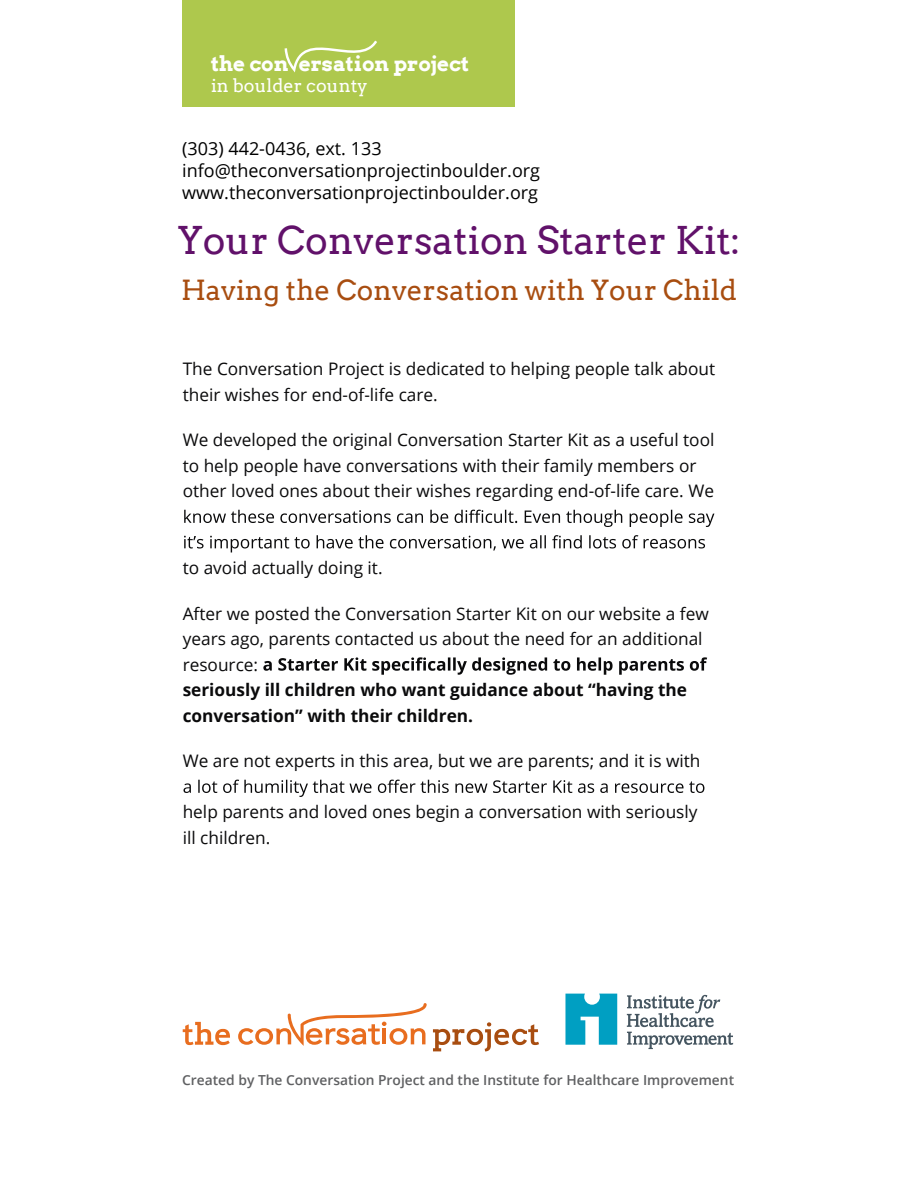
<style>
.page{position:relative;width:918px;height:1188px;background:#fff}
.page>*{position:absolute;margin:0;border:0;box-sizing:border-box;transform-origin:0 0}
.t1{font:38.25px "Arvo";color:#61116a}
.t2{font:27.75px "Arvo";color:#a84d10}
.t3{font:700 20.7px "Arvo";color:#fff}
.t4{font:18px/21.6px "Open Sans";color:#000}
.t5{font:18px "Arvo";color:#fff}
.t6{font:17.25px/25.5px "Open Sans";color:#0a0a0b}
.t7{font:700 17.25px/25.5px "Open Sans";color:#0a0a0b}
.t8{font:600 13.8px "Open Sans";color:#5f6062}
</style>
<div class="page">
<svg style="left:238px;top:1003px;width:189px;height:43px"></svg>
<svg style="left:183px;top:1022px;width:47px;height:23px"></svg>
<svg style="left:433px;top:1022px;width:106px;height:29px"></svg>
<svg style="left:184px;top:510px;width:530px;height:17px"></svg>
<svg style="left:184px;top:535px;width:521px;height:17px"></svg>
<svg style="left:263px;top:657px;width:444px;height:18px"></svg>
<svg style="left:184px;top:780px;width:520px;height:17px"></svg>
<svg style="left:565px;top:994px;width:52px;height:51px"></svg>
<svg style="left:627px;top:995px;width:106px;height:54px"></svg>
<div style="left:182px;top:0;width:333px;height:106px;background:#aec84d"></div>
<svg style="left:284px;top:40px;width:93px;height:33px"></svg>
<p class="t3" style="left:211px;top:51px;width:259px">the con ersation project</p>
<p class="t5" style="left:211px;top:75px;width:158px">in boulder county</p>
<p class="t4" style="left:182px;top:138px;width:359px">(303) 442-0436, ext. 133 info@theconversationprojectinboulder.org www.theconversationprojectinboulder.org</p>
<h1 class="t1" style="left:177px;top:217px;width:565px">Your Conversation Starter Kit:</h1>
<h2 class="t2" style="left:181px;top:273px;width:557px">Having the Conversation with Your Child</h2>
<p class="t6" style="left:183px;top:356px;width:534px">The Conversation Project is dedicated to helping people talk about their wishes for end-of-life care.</p>
<p class="t6" style="left:183px;top:427px;width:533px">We developed the original Conversation Starter Kit as a useful tool to help people have conversations with their family members or other loved ones about their wishes regarding end-of-life care. We</p>
<p class="t6" style="left:183px;top:554px;width:201px">to avoid actually doing it.</p>
<p class="t6" style="left:183px;top:600px;width:528px">After we posted the Conversation Starter Kit on our website a few years ago, parents contacted us about the need for an additional resource:</p>
<p class="t7" style="left:183px;top:677px;width:506px">seriously ill children who want guidance about “having the conversation” with their children.</p>
<p class="t6" style="left:183px;top:748px;width:519px">We are not experts in this area, but we are parents; and it is with</p>
<p class="t6" style="left:183px;top:799px;width:516px">help parents and loved ones begin a conversation with seriously ill children.</p>
<p class="t8" style="left:182px;top:1070px;width:553px">Created by The Conversation Project and the Institute for Healthcare Improvement</p>
</div>
